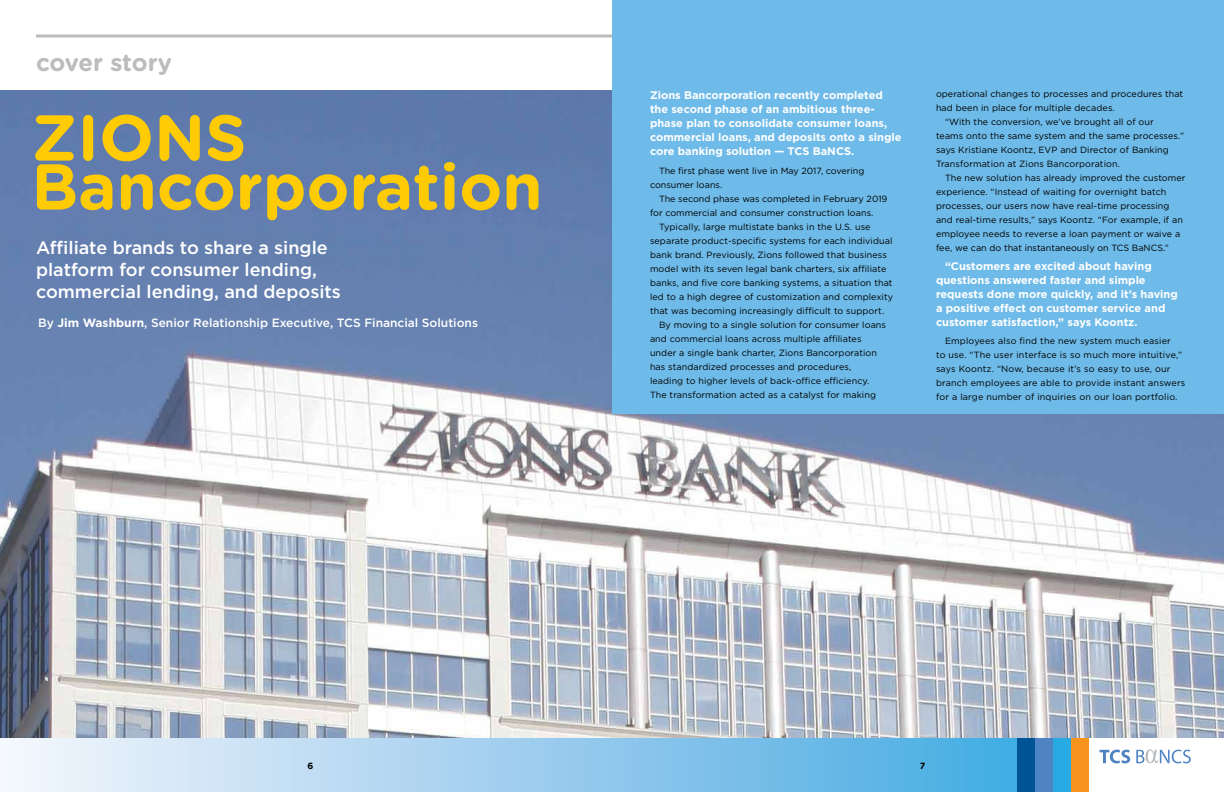
<style>
.page{position:relative;width:1224px;height:792px;background:#fff}
.page>*{position:absolute;margin:0;border:0;box-sizing:border-box;transform-origin:0 0}
.t1{font:700 64.7px/49px "Gotham Rounded";color:#ffcb05}
.t2{font:700 24px "Gotham Rounded";letter-spacing:-.01em;color:#babcbe}
.t3{font:500 18px/22px "Gotham";color:#fff}
.t4{font:500 12px "Gotham";color:#fff}
.t5{font:700 11px/14px "Gotham";color:#fff}
.t6{font:9px/14px "Gotham";letter-spacing:.01em;color:#000}
.t7{font:700 9px "Gotham Rounded";color:#000}
.s1{font-weight:700}
</style>
<div class="page">
<svg style="left:1100px;top:749px;width:91px;height:14px"></svg>
<img style="left:0;top:90px;width:1224px;height:648px">
<div style="left:0;top:738px;width:1089px;height:54px;background:linear-gradient(to right,#f8f6fc,#39a5e0)"></div>
<div style="left:1017px;top:738px;width:18px;height:54px;background:#005496"></div>
<div style="left:1035px;top:738px;width:18px;height:54px;background:#4f84c4"></div>
<div style="left:1053px;top:738px;width:18px;height:54px;background:#27aae1"></div>
<div style="left:1071px;top:738px;width:18px;height:54px;background:#f7941e"></div>
<svg style="left:36px;top:34px;width:576px;height:4px;background:#cbccce"></svg>
<div style="left:612px;top:0;width:612px;height:414px;background:#6ebae8"></div>
<h2 class="t2" style="left:36px;top:45px;width:137px">cover story</h2>
<h1 class="t1" style="left:32px;top:111px;width:513px">ZIONS<br>Bancorporation</h1>
<h3 class="t3" style="left:36px;top:236px;width:306px">Affiliate brands to share a single platform for consumer lending, commercial lending, and deposits</h3>
<h3 class="t4" style="left:38px;top:316px;width:441px">By <span class="s1">Jim Washburn</span>, Senior Relationship Executive, TCS Financial Solutions</h3>
<p class="t5" style="left:650px;top:88px;width:253px">Zions Bancorporation recently completed the second phase of an ambitious three&shy;phase plan to consolidate consumer loans, commercial loans, and deposits onto a single core banking solution — TCS BaNCS.</p>
<p class="t6" style="left:650px;top:163px;width:216px;text-indent:9px">The first phase went live in May 2017, covering consumer loans.</p>
<p class="t6" style="left:659px;top:191px;width:230px">The second phase was completed in February 2019</p>
<p class="t6" style="left:650px;top:205px;width:225px">for commercial and consumer construction loans.</p>
<p class="t6" style="left:659px;top:219px;width:213px">Typically, large multistate banks in the U.S. use</p>
<p class="t6" style="left:650px;top:233px;width:244px">separate product-specific systems for each individual</p>
<p class="t6" style="left:650px;top:247px;width:238px">bank brand. Previously, Zions followed that business</p>
<p class="t6" style="left:650px;top:261px;width:238px">model with its seven legal bank charters, six affiliate</p>
<p class="t6" style="left:650px;top:275px;width:244px">banks, and five core banking systems, a situation that</p>
<p class="t6" style="left:650px;top:289px;width:245px">led to a high degree of customization and complexity</p>
<p class="t6" style="left:650px;top:303px;width:236px">that was becoming increasingly difficult to support.</p>
<p class="t6" style="left:659px;top:317px;width:229px">By moving to a single solution for consumer loans</p>
<p class="t6" style="left:650px;top:331px;width:213px">and commercial loans across multiple affiliates</p>
<p class="t6" style="left:650px;top:345px;width:228px">under a single bank charter, Zions Bancorporation</p>
<p class="t6" style="left:650px;top:359px;width:203px">has standardized processes and procedures,</p>
<p class="t6" style="left:650px;top:373px;width:221px">leading to higher levels of back-office efficiency.</p>
<p class="t6" style="left:650px;top:387px;width:228px">The transformation acted as a catalyst for making</p>
<p class="t6" style="left:936px;top:87px;width:249px">operational changes to processes and procedures that</p>
<p class="t6" style="left:936px;top:101px;width:180px">had been in place for multiple decades.</p>
<p class="t6" style="left:945px;top:115px;width:210px">“With the conversion, we’ve brought all of our</p>
<p class="t6" style="left:936px;top:129px;width:250px">teams onto the same system and the same processes.”</p>
<p class="t6" style="left:936px;top:143px;width:234px">says Kristiane Koontz, EVP and Director of Banking</p>
<p class="t6" style="left:936px;top:157px;width:185px">Transformation at Zions Bancorporation.</p>
<p class="t6" style="left:945px;top:171px;width:242px">The new solution has already improved the customer</p>
<p class="t6" style="left:936px;top:185px;width:232px">experience. “Instead of waiting for overnight batch</p>
<p class="t6" style="left:936px;top:199px;width:235px">processes, our users now have real-time processing</p>
<p class="t6" style="left:936px;top:213px;width:248px">and real-time results,” says Koontz. “For example, if an</p>
<p class="t6" style="left:936px;top:227px;width:246px">employee needs to reverse a loan payment or waive a</p>
<p class="t6" style="left:936px;top:241px;width:234px">fee, we can do that instantaneously on TCS BaNCS.”</p>
<p class="t5" style="left:936px;top:259px;width:243px;text-indent:9px">“Customers are excited about having questions answered faster and simple requests done more quickly, and it’s having a positive effect on customer service and customer satisfaction,” says Koontz.</p>
<p class="t6" style="left:936px;top:334px;width:251px;text-indent:9px">Employees also find the new system much easier<br>to use. “The user interface is so much more intuitive,” says Koontz. “Now, because it’s so easy to use, our branch employees are able to provide instant answers for a large number of inquiries on our loan portfolio.</p>
<p class="t7" style="left:308px;top:759px;width:7px">6</p>
<p class="t7" style="left:920px;top:759px;width:7px">7</p>
</div>
